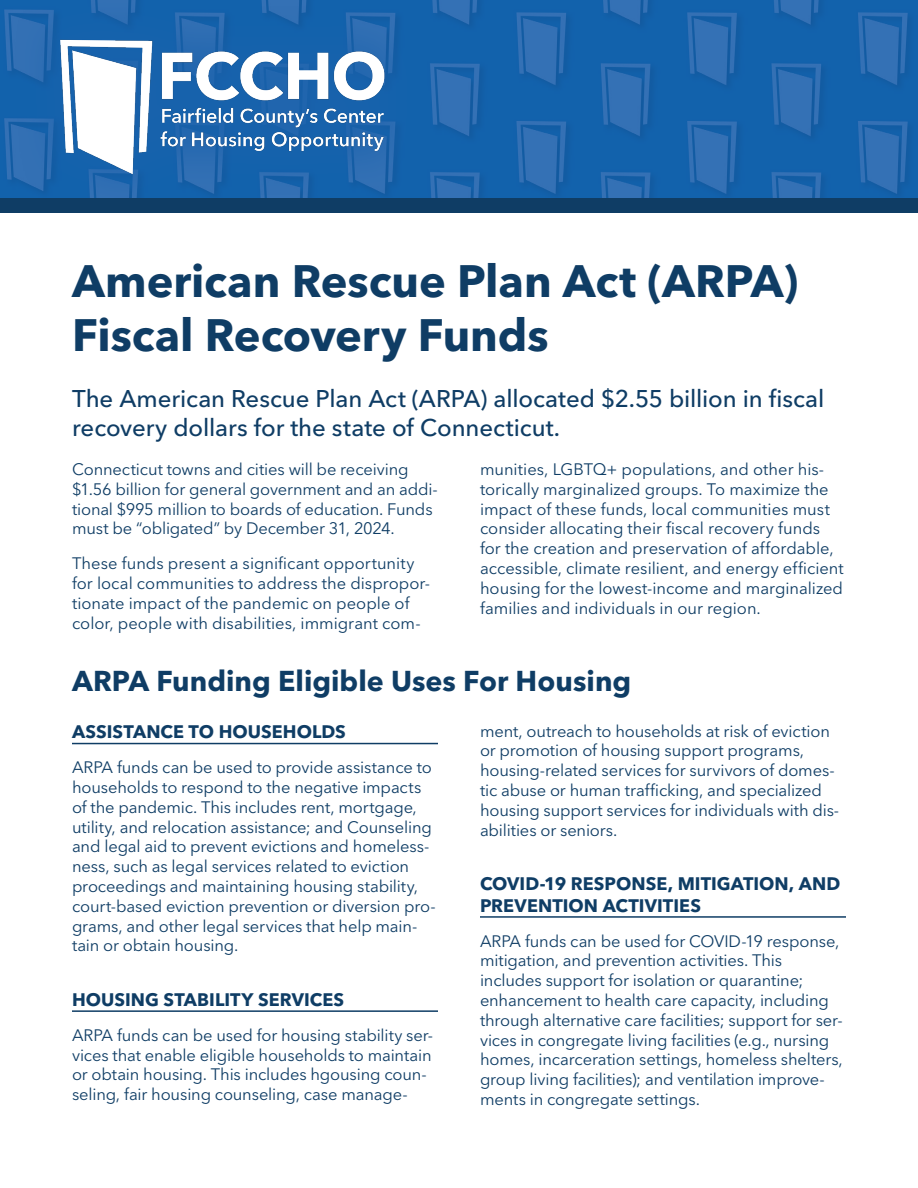
<style>
.page{position:relative;width:918px;height:1188px;background:#fff}
.page>*{position:absolute;margin:0;border:0;box-sizing:border-box;transform-origin:0 0}
.BODY_Intro{font:700 45px/54px "Avenir Next LT Pro";color:#0f3d65}
.BODY_Intro-2{font:700 28.5px "Avenir Next LT Pro";color:#0f3d65}
.BODY_Intro-3{font:500 24px/28.8px "Avenir Next LT Pro";letter-spacing:-.005em;color:#0f3d65}
.H3_1{font:700 18px/21.6px "Avenir Next LT Pro";letter-spacing:.005em;color:#0f3d65}
.BODY{font:16.5px/19.8px "Avenir Next LT Pro";letter-spacing:-.005em;color:#0f3d65}
</style>
<div class="page">
<img style="left:0;top:0;width:918px;height:198px">
<div style="left:13px;top:0;width:418px;height:219px;background:#1a62ac;opacity:.77"></div>
<img style="left:59px;top:23px;width:358px;height:157px">
<hr style="left:72px;top:743px;width:366px;height:1px;background:#0f3d65">
<hr style="left:72px;top:1010px;width:366px;height:2px;background:#0f3d65">
<hr style="left:480px;top:916px;width:366px;height:2px;background:#0f3d65">
<div style="left:0;top:198px;width:918px;height:15px;background:#0f3d65"></div>
<p class="BODY_Intro" style="left:72px;top:254px;width:728px">American Rescue Plan Act (ARPA)<br>Fiscal Recovery Funds</p>
<p class="BODY_Intro-3" style="left:72px;top:384px;width:754px">The American Rescue Plan Act (ARPA) allocated $2.55 billion in fiscal recovery dollars for the state of Connecticut.</p>
<p class="BODY" style="left:72px;top:459px;width:367px">Connecticut towns and cities will be receiving $1.56 billion for general government and an addi&shy;tional $995 million to boards of education. Funds must be “obligated” by December 31, 2024.</p>
<p class="BODY" style="left:72px;top:553px;width:359px">These funds present a significant opportunity for local communities to address the dispropor&shy;tionate impact of the pandemic on people of color, people with disabilities, immigrant com-</p>
<p class="BODY" style="left:480px;top:459px;width:365px">munities, LGBTQ+ populations, and other his&shy;torically marginalized groups. To maximize the impact of these funds, local communities must consider allocating their fiscal recovery funds for the creation and preservation of affordable, accessible, climate resilient, and energy efficient housing for the lowest-income and marginalized families and individuals in our region.</p>
<p class="BODY_Intro-2" style="left:72px;top:664px;width:561px">ARPA Funding Eligible Uses For Housing</p>
<p class="H3_1" style="left:72px;top:721px;width:275px">ASSISTANCE TO HOUSEHOLDS</p>
<p class="BODY" style="left:72px;top:757px;width:365px">ARPA funds can be used to provide assistance to households to respond to the negative impacts of the pandemic. This includes rent, mortgage, utility, and relocation assistance; and Counseling and legal aid to prevent evictions and homeless&shy;ness, such as legal services related to eviction proceedings and maintaining housing stability, court-based eviction prevention or diversion pro&shy;grams, and other legal services that help main&shy;tain or obtain housing.</p>
<p class="H3_1" style="left:72px;top:989px;width:274px">HOUSING STABILITY SERVICES</p>
<p class="BODY" style="left:72px;top:1025px;width:363px">ARPA funds can be used for housing stability ser&shy;vices that enable eligible households to maintain or obtain housing. This includes hgousing coun&shy;seling, fair housing counseling, case manage-</p>
<p class="BODY" style="left:480px;top:721px;width:361px">ment, outreach to households at risk of eviction or promotion of housing support programs, housing-related services for survivors of domes&shy;tic abuse or human trafficking, and specialized housing support services for individuals with dis&shy;abilities or seniors.</p>
<p class="H3_1" style="left:480px;top:873px;width:362px">COVID-19 RESPONSE, MITIGATION, AND<br>PREVENTION ACTIVITIES</p>
<p class="BODY" style="left:480px;top:931px;width:364px">ARPA funds can be used for COVID-19 response, mitigation, and prevention activities. This includes support for isolation or quarantine; enhancement to health care capacity, including through alternative care facilities; support for ser&shy;vices in congregate living facilities (e.g., nursing homes, incarceration settings, homeless shelters, group living facilities); and ventilation improve&shy;ments in congregate settings.</p>
</div>
